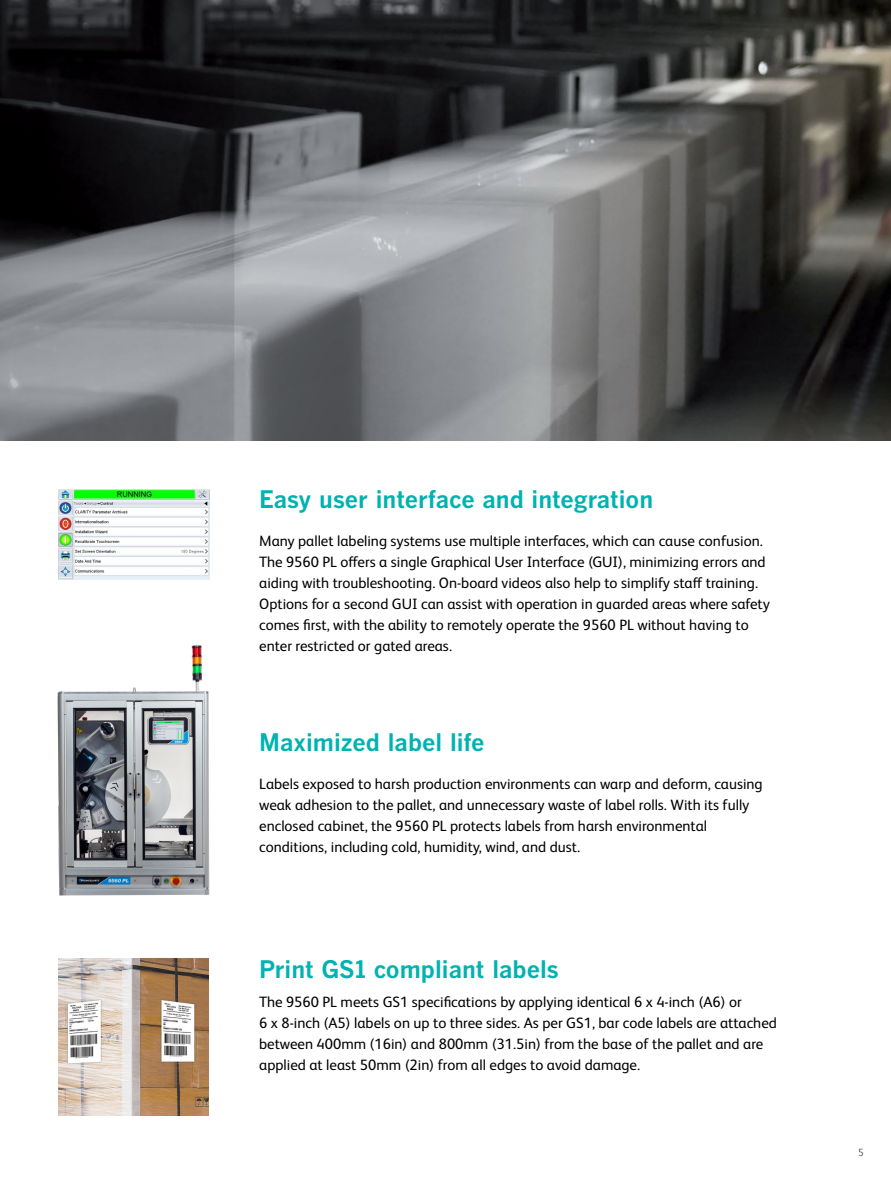
<style>
.page{position:relative;width:891px;height:1188px;background:#fff}
.page>*{position:absolute;margin:0;border:0;box-sizing:border-box;transform-origin:0 0}
.t1{font:700 24px "Benton Gothic";color:#00b3b0}
.t2{font:15px/21px "FS Albert Pro";color:#000}
.t3{font:300 10.5px "FS Albert Pro";color:#414042}
</style>
<div class="page">
<img style="left:0;top:0;width:891px;height:441px">
<img style="left:58px;top:959px;width:151px;height:157px">
<img style="left:57px;top:645px;width:152px;height:250px">
<img style="left:58px;top:489px;width:152px;height:91px">
<h1 class="t1" style="left:259px;top:485px;width:396px">Easy user interface and integration</h1>
<p class="t2" style="left:259px;top:529px;width:512px">Many pallet labeling systems use multiple interfaces, which can cause confusion.<br>The 9560 PL offers a single Graphical User Interface (GUI), minimizing errors and aiding with troubleshooting. On-board videos also help to simplify staff training.<br>Options for a second GUI can assist with operation in guarded areas where safety comes first, with the ability to remotely operate the 9560 PL without having to enter restricted or gated areas.</p>
<h1 class="t1" style="left:259px;top:729px;width:227px">Maximized label life</h1>
<p class="t2" style="left:259px;top:773px;width:505px">Labels exposed to harsh production environments can warp and deform, causing weak adhesion to the pallet, and unnecessary waste of label rolls. With its fully enclosed cabinet, the 9560 PL protects labels from harsh environmental conditions, including cold, humidity, wind, and dust.</p>
<h1 class="t1" style="left:259px;top:955px;width:301px">Print GS1 compliant labels</h1>
<p class="t2" style="left:259px;top:990px;width:519px">The 9560 PL meets GS1 specifications by applying identical 6 x 4-inch (A6) or<br>6 x 8-inch (A5) labels on up to three sides. As per GS1, bar code labels are attached between 400mm (16in) and 800mm (31.5in) from the base of the pallet and are applied at least 50mm (2in) from all edges to avoid damage.</p>
<p class="t3" style="left:858px;top:1145px;width:7px">5</p>
</div>
